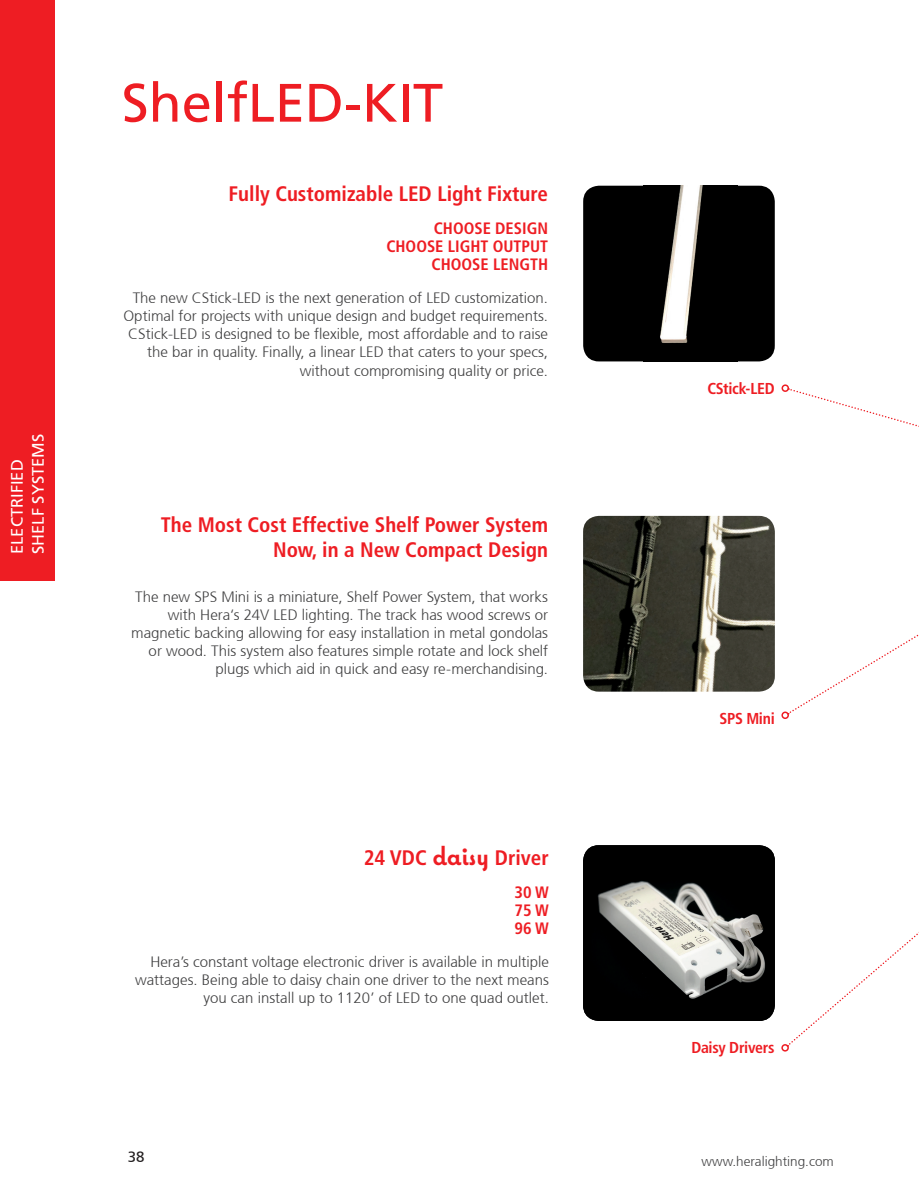
<style>
.page{position:relative;width:919px;height:1189px;background:#fff}
.page>*{position:absolute;margin:0;border:0;box-sizing:border-box;transform-origin:0 0}
.t1{font:54px "Frutiger";color:#ee1d23}
.t2{font:700 condensed 21px/25.2px "Frutiger";color:#ee1d23;text-align:right}
.t3{font:700 condensed 16.5px/18px "Frutiger";color:#ee1d23;text-align:right}
.t4{font:16.5px/21px "Frutiger";color:#fff}
.t5{font:700 condensed 15.75px "Frutiger";letter-spacing:-.02em;color:#ee1d23}
.t6{font:300 15px/18px "Frutiger";color:#3e3e3f;text-align:right}
.t7{font:15px "Frutiger";color:#231f20}
.t8{font:300 13.5px "Frutiger";color:#3e3e3f}
.s1{font-family:"Coquette";font-stretch:normal;font-size:27px}
</style>
<div class="page">
<img style="left:583px;top:845px;width:191px;height:175px">
<img style="left:583px;top:516px;width:191px;height:175px">
<div style="left:583px;top:186px;width:191px;height:175px;background:#000;border-radius:16px"></div>
<img style="left:660px;top:186px;width:43px;height:157px">
<svg style="left:787px;top:634px;width:132px;height:80px"></svg>
<div style="left:781px;top:711px;width:7px;height:8px;border:2px solid #ee1d23;border-radius:50%"></div>
<svg style="left:787px;top:932px;width:132px;height:114px"></svg>
<div style="left:781px;top:1043px;width:7px;height:8px;border:2px solid #ee1d23;border-radius:50%"></div>
<svg style="left:787px;top:388px;width:132px;height:39px"></svg>
<div style="left:781px;top:384px;width:7px;height:8px;border:2px solid #ee1d23;border-radius:50%"></div>
<div style="left:0;top:0;width:54px;height:581px;background:#ee1d23"></div>
<p class="t4" style="left:7px;top:554px;width:122px;rotate:-90deg">ELECTRIFIED<br>SHELF SYSTEMS</p>
<h1 class="t1" style="left:122px;top:71px;width:323px">ShelfLED-KIT</h1>
<h2 class="t2" style="left:228px;top:181px;width:321px">Fully Customizable LED Light Fixture</h2>
<p class="t3" style="left:386px;top:220px;width:163px">CHOOSE DESIGN<br>CHOOSE LIGHT OUTPUT<br>CHOOSE LENGTH</p>
<p class="t6" style="left:123px;top:289px;width:426px">The new CStick-LED is the next generation of LED customization.<br>Optimal for projects with unique design and budget requirements.<br>CStick-LED is designed to be flexible, most affordable and to raise the bar in quality. Finally, a linear LED that caters to your specs, without compromising quality or price.</p>
<h2 class="t2" style="left:161px;top:511px;width:389px">The Most Cost Effective Shelf Power System<br>Now, in a New Compact Design</h2>
<p class="t6" style="left:131px;top:588px;width:418px">The new SPS Mini is a miniature, Shelf Power System, that works with Hera‘s 24V LED lighting. The track has wood screws or magnetic backing allowing for easy installation in metal gondolas or wood. This system also features simple rotate and lock shelf plugs which aid in quick and easy re-merchandising.</p>
<h2 class="t2" style="left:363px;top:845px;width:187px">24 VDC <span class="s1">daisy</span> Driver</h2>
<p class="t3" style="left:514px;top:883px;width:36px;text-align:justify">30 W 75 W 96 W</p>
<p class="t6" style="left:135px;top:952px;width:415px">Hera’s constant voltage electronic driver is available in multiple wattages. Being able to daisy chain one driver to the next means you can install up to 1120’ of LED to one quad outlet.</p>
<p class="t5" style="left:707px;top:379px;width:69px">CStick-LED</p>
<p class="t5" style="left:719px;top:708px;width:57px">SPS Mini</p>
<p class="t5" style="left:691px;top:1038px;width:85px">Daisy Drivers</p>
<p class="t7" style="left:128px;top:1147px;width:18px">38</p>
<p class="t8" style="left:701px;top:1153px;width:134px">www.heralighting.com</p>
</div>
